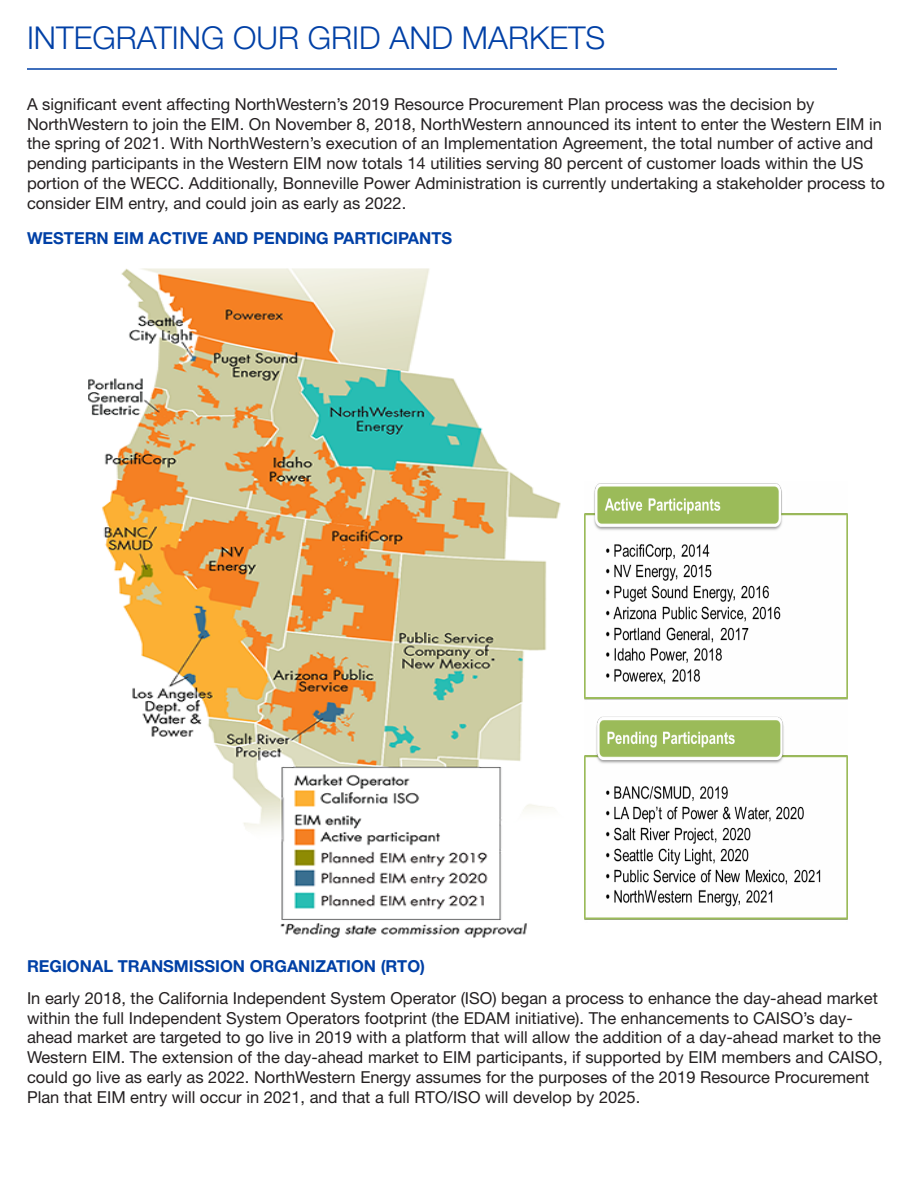
<style>
.page{position:relative;width:918px;height:1188px;background:#fff}
.page>*{position:absolute;margin:0;border:0;box-sizing:border-box;transform-origin:0 0}
.t1{font:300 31.5px "Helvetica Neue LT Std";color:#0040a6}
.t2{font:16.5px/19.8px "Helvetica Neue LT Std";color:#231f20}
.t3{font:700 16.5px "Helvetica Neue LT Std";color:#0040a6}
</style>
<div class="page">
<hr style="left:27px;top:68px;width:810px;height:2px;background:#0040a6">
<img style="left:88px;top:268px;width:473px;height:670px">
<img style="left:584px;top:483px;width:264px;height:437px">
<h1 class="t1" style="left:27px;top:19px;width:580px">INTEGRATING OUR GRID AND MARKETS</h1>
<p class="t2" style="left:27px;top:94px;width:860px">A significant event affecting NorthWestern’s 2019 Resource Procurement Plan process was the decision by NorthWestern to join the EIM. On November 8, 2018, NorthWestern announced its intent to enter the Western EIM in the spring of 2021. With NorthWestern’s execution of an Implementation Agreement, the total number of active and pending participants in the Western EIM now totals 14 utilities serving 80 percent of customer loads within the US portion of the WECC. Additionally, Bonneville Power Administration is currently undertaking a stakeholder process to consider EIM entry, and could join as early as 2022.</p>
<p class="t3" style="left:27px;top:228px;width:427px">WESTERN EIM ACTIVE AND PENDING PARTICIPANTS</p>
<p class="t3" style="left:27px;top:956px;width:400px">REGIONAL TRANSMISSION ORGANIZATION (RTO)</p>
<p class="t2" style="left:27px;top:988px;width:857px">In early 2018, the California Independent System Operator (ISO) began a process to enhance the day-ahead market within the full Independent System Operators footprint (the EDAM initiative). The enhancements to CAISO’s day&shy;ahead market are targeted to go live in 2019 with a platform that will allow the addition of a day-ahead market to the Western EIM. The extension of the day-ahead market to EIM participants, if supported by EIM members and CAISO, could go live as early as 2022. NorthWestern Energy assumes for the purposes of the 2019 Resource Procurement Plan that EIM entry will occur in 2021, and that a full RTO/ISO will develop by 2025.</p>
</div>
